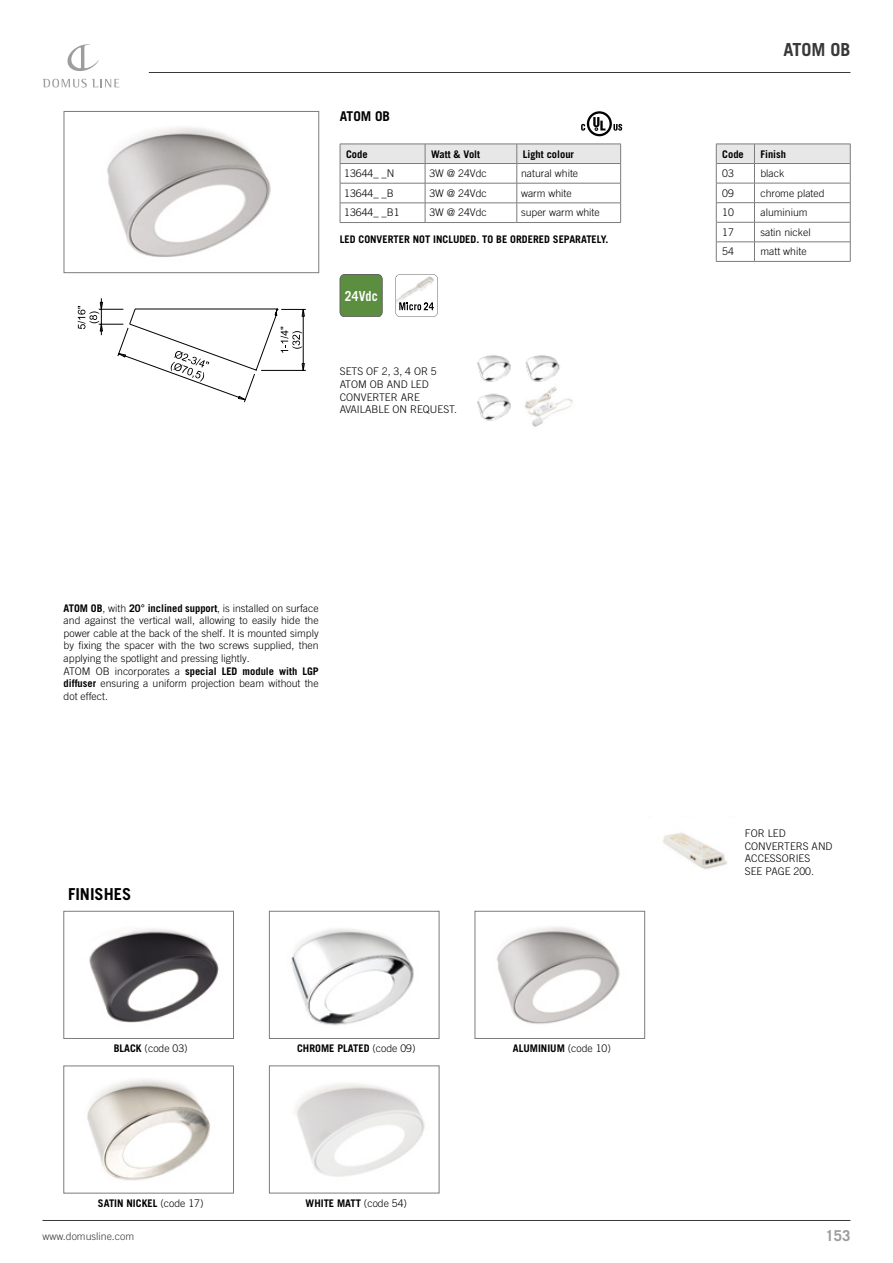
<style>
.page{position:relative;width:893px;height:1263px;background:#fff}
.page>*{position:absolute;margin:0;border:0;box-sizing:border-box;transform-origin:0 0}
.t1{font:700 18px "Trade Gothic LT Pro";color:#393939}
.t2{font:700 16.5px "Trade Gothic LT Pro";color:#000}
.t3{font:700 15px "Trade Gothic LT Pro";color:#9d9d9d}
.t4{font:700 13.8px "Trade Gothic LT Pro";letter-spacing:.015em;color:#fff;scale:.87 1}
.t5{font:700 13.5px "Trade Gothic LT Pro";color:#000}
.t6{font:300 10.5px/12.6px "Trade Gothic LT Pro";color:#000}
.t7{font:700 10.5px "Trade Gothic LT Pro";color:#000}
.t8{font:300 10.5px "Trade Gothic LT Pro";color:#393939}
.s1{font-weight:700}
.s2{font-weight:300}
</style>
<div class="page">
<img style="left:662px;top:832px;width:65px;height:38px">
<hr style="left:149px;top:72px;width:701px;height:1px;background:#393939">
<svg style="left:67px;top:44px;width:32px;height:27px"></svg>
<svg style="left:43px;top:79px;width:76px;height:8px"></svg>
<hr style="left:43px;top:1220px;width:807px;height:1px;background:#393939">
<svg style="left:613px;top:124px;width:9px;height:7px"></svg>
<svg style="left:587px;top:111px;width:25px;height:25px"></svg>
<div style="left:589px;top:114px;width:21px;height:20px;background:#fff;border-radius:50%"></div>
<svg style="left:593px;top:117px;width:12px;height:14px"></svg>
<svg style="left:581px;top:124px;width:4px;height:7px"></svg>
<img style="left:87px;top:1079px;width:123px;height:102px">
<img style="left:291px;top:929px;width:123px;height:97px">
<div style="left:269px;top:911px;width:170px;height:128px;border:1px solid #7c7c7c"></div>
<img style="left:497px;top:927px;width:123px;height:97px">
<div style="left:475px;top:911px;width:170px;height:128px;border:1px solid #7c7c7c"></div>
<img style="left:295px;top:1083px;width:130px;height:94px">
<img style="left:89px;top:929px;width:130px;height:94px">
<div style="left:64px;top:911px;width:170px;height:128px;border:1px solid #7c7c7c"></div>
<img style="left:477px;top:355px;width:96px;height:72px">
<img style="left:107px;top:127px;width:164px;height:130px">
<div style="left:64px;top:111px;width:255px;height:162px;border:1px solid #7c7c7c"></div>
<hr style="left:101px;top:298px;width:1px;height:37px;background:#000">
<svg style="left:78px;top:302px;width:228px;height:100px"></svg>
<svg style="left:395px;top:274px;width:43px;height:43px"></svg>
<div style="left:340px;top:274px;width:42px;height:43px;background:#5b8f3f;border-radius:5px"></div>
<div style="left:340px;top:274px;width:42px;height:43px;border:1px solid #636363;border-radius:5px"></div>
<svg style="left:340px;top:144px;width:281px;height:78px"></svg>
<hr style="left:340px;top:222px;width:85px;height:1px;background:#7c7c7c">
<hr style="left:425px;top:222px;width:92px;height:1px;background:#7c7c7c">
<hr style="left:517px;top:222px;width:104px;height:1px;background:#7c7c7c">
<hr style="left:716px;top:261px;width:38px;height:1px;background:#7c7c7c">
<hr style="left:754px;top:261px;width:96px;height:1px;background:#7c7c7c">
<svg style="left:716px;top:144px;width:135px;height:117px"></svg>
<hr style="left:716px;top:163px;width:38px;height:1px;background:#7c7c7c">
<hr style="left:754px;top:163px;width:96px;height:1px;background:#7c7c7c">
<p class="t5" style="left:340px;top:108px;width:52px">ATOM OB</p>
<p class="t7" style="left:346px;top:147px;width:23px">Code</p>
<p class="t7" style="left:431px;top:147px;width:51px">Watt &amp; Volt</p>
<p class="t7" style="left:523px;top:147px;width:53px">Light colour</p>
<p class="t6" style="left:344px;top:167px;width:52px">13644_ _N</p>
<p class="t6" style="left:429px;top:167px;width:59px">3W @ 24Vdc</p>
<p class="t6" style="left:521px;top:167px;width:59px">natural white</p>
<p class="t6" style="left:344px;top:187px;width:51px">13644_ _B</p>
<p class="t6" style="left:429px;top:187px;width:59px">3W @ 24Vdc</p>
<p class="t6" style="left:521px;top:187px;width:52px">warm white</p>
<p class="t6" style="left:344px;top:206px;width:57px">13644_ _B1</p>
<p class="t6" style="left:429px;top:206px;width:59px">3W @ 24Vdc</p>
<p class="t6" style="left:521px;top:206px;width:80px">super warm white</p>
<p class="t7" style="left:340px;top:233px;width:270px">LED CONVERTER NOT INCLUDED. TO BE ORDERED SEPARATELY.</p>
<h3 class="t4" style="left:345px;top:287px;width:39px">24Vdc</h3>
<p class="t6" style="left:340px;top:365px;width:119px">SETS OF 2, 3, 4 OR 5<br>ATOM OB AND LED<br>CONVERTER ARE<br>AVAILABLE ON REQUEST.</p>
<p class="t6" style="left:64px;top:601px;width:257px"><span class="s1">ATOM OB</span>, with <span class="s1">20° inclined support</span>, is installed on surface and against the vertical wall, allowing to easily hide the power cable at the back of the shelf. It is mounted simply by fixing the spacer with the two screws supplied, then applying the spotlight and pressing lightly.<br>ATOM OB incorporates a <span class="s1">special LED module with LGP diffuser</span> ensuring a uniform projection beam without the dot effect.</p>
<h2 class="t2" style="left:68px;top:883px;width:65px">FINISHES</h2>
<p class="t6" style="left:114px;top:1042px;width:76px"><span class="s1">BLACK</span> (code 03)</p>
<p class="t7" style="left:297px;top:1042px;width:120px">CHROME PLATED <span class="s2">(code 09)</span></p>
<p class="t7" style="left:513px;top:1042px;width:100px">ALUMINIUM <span class="s2">(code 10)</span></p>
<p class="t7" style="left:98px;top:1196px;width:107px">SATIN NICKEL <span class="s2">(code 17)</span></p>
<p class="t7" style="left:306px;top:1196px;width:103px">WHITE MATT <span class="s2">(code 54)</span></p>
<h1 class="t1" style="left:783px;top:38px;width:69px">ATOM OB</h1>
<p class="t7" style="left:722px;top:147px;width:23px">Code</p>
<p class="t7" style="left:760px;top:147px;width:27px">Finish</p>
<p class="t6" style="left:722px;top:167px;width:13px">03</p>
<p class="t6" style="left:760px;top:167px;width:25px">black</p>
<p class="t6" style="left:722px;top:187px;width:13px">09</p>
<p class="t6" style="left:760px;top:187px;width:66px">chrome plated</p>
<p class="t6" style="left:722px;top:206px;width:13px">10</p>
<p class="t6" style="left:760px;top:206px;width:49px">aluminium</p>
<p class="t6" style="left:722px;top:226px;width:13px">17</p>
<p class="t6" style="left:760px;top:226px;width:52px">satin nickel</p>
<p class="t6" style="left:722px;top:245px;width:13px">54</p>
<p class="t6" style="left:760px;top:245px;width:48px">matt white</p>
<p class="t6" style="left:745px;top:827px;width:89px">FOR LED<br>CONVERTERS AND<br>ACCESSORIES<br>SEE PAGE 200.</p>
<p class="t8" style="left:43px;top:1230px;width:93px">www.domusline.com</p>
<h3 class="t3" style="left:825px;top:1226px;width:27px">153</h3>
</div>
